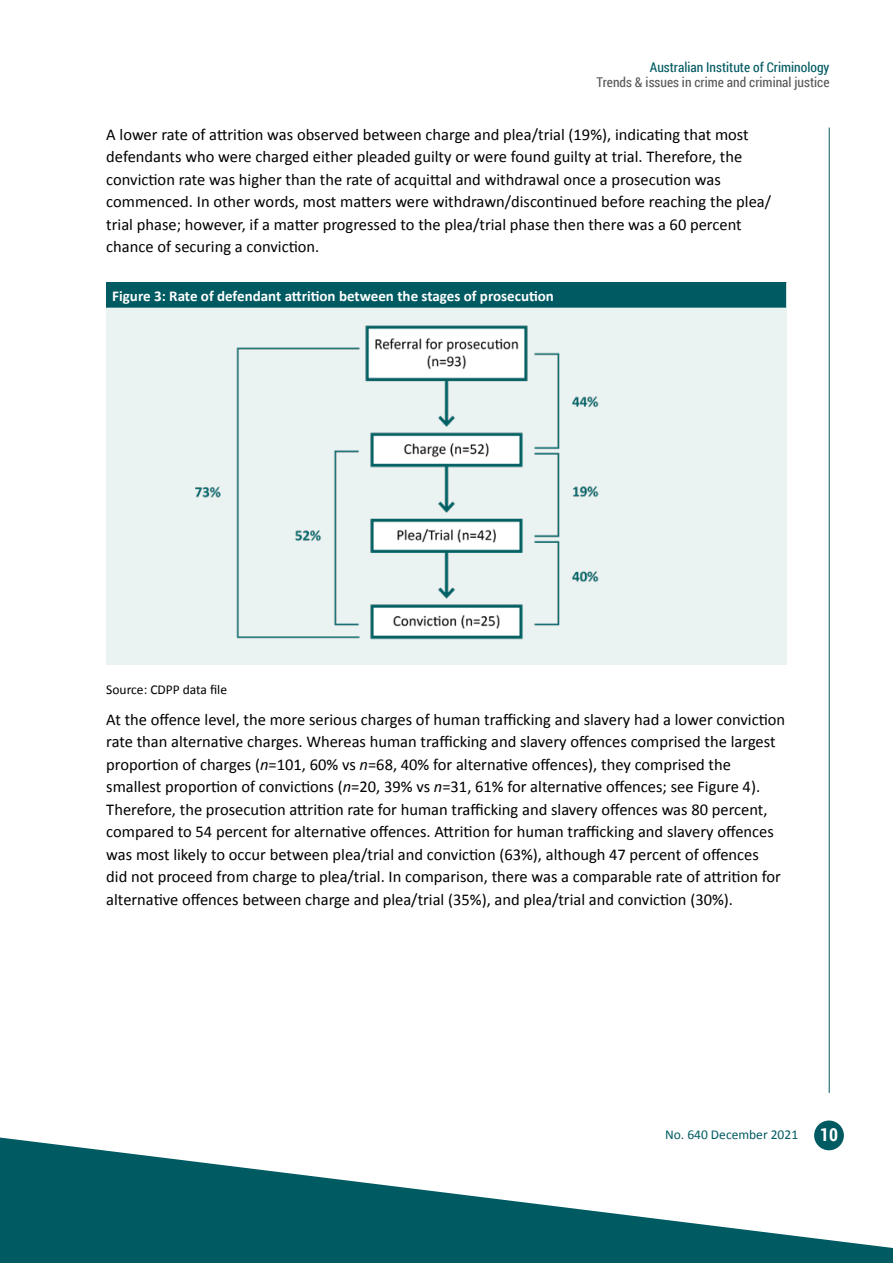
<style>
.page{position:relative;width:893px;height:1263px;background:#fff}
.page>*{position:absolute;margin:0;border:0;box-sizing:border-box;transform-origin:0 0}
.t1{font:16.5px/22.5px "Calibri";color:#000}
.Body_table_heading{font:700 15px "Calibri";color:#fff}
.t2{font:13.5px "Roboto Condensed";color:#58585a}
.t3{font:13.5px "Roboto Condensed";color:#005a61}
.t4{font:13.5px "Calibri";color:#005a61}
.Table_figure_notes{font:13.5px "Calibri";color:#000}
.s1{font-style:italic}
.s2{font-family:"Roboto Condensed";font-weight:700;font-size:18px;color:#fff}
</style>
<div class="page">
<hr style="left:829px;top:128px;width:1px;height:965px;background:#005a61">
<div style="left:814px;top:1120px;width:30px;height:30px;background:#005a61;border-radius:50%"></div>
<svg style="left:0;top:1137px;width:893px;height:126px;fill:#005a61"></svg>
<div style="left:106px;top:282px;width:681px;height:26px;background:#005a61"></div>
<svg style="left:786px;top:282px;width:1px;height:26px"></svg>
<img style="left:106px;top:309px;width:680px;height:355px">
<p class="t3" style="left:650px;top:58px;width:181px">Australian Institute of Criminology</p>
<p class="t2" style="left:597px;top:73px;width:234px">Trends &amp; issues in crime and criminal justice</p>
<p class="t1" style="left:106px;top:123px;width:666px">A lower rate of attrition was observed between charge and plea/trial (19%), indicating that most defendants who were charged either pleaded guilty or were found guilty at trial. Therefore, the conviction rate was higher than the rate of acquittal and withdrawal once a prosecution was commenced. In other words, most matters were withdrawn/discontinued before reaching the plea/ trial phase; however, if a matter progressed to the plea/trial phase then there was a 60 percent chance of securing a conviction.</p>
<p class="Body_table_heading" style="left:112px;top:286px;width:443px">Figure 3: Rate of defendant attrition between the stages of prosecution</p>
<p class="Table_figure_notes" style="left:106px;top:680px;width:122px">Source: CDPP data file</p>
<p class="t1" style="left:106px;top:708px;width:680px">At the offence level, the more serious charges of human trafficking and slavery had a lower conviction rate than alternative charges. Whereas human trafficking and slavery offences comprised the largest proportion of charges (<span class="s1">n</span>=101, 60% vs <span class="s1">n</span>=68, 40% for alternative offences), they comprised the smallest proportion of convictions (<span class="s1">n</span>=20, 39% vs <span class="s1">n</span>=31, 61% for alternative offences; see Figure 4).<br>Therefore, the prosecution attrition rate for human trafficking and slavery offences was 80 percent, compared to 54 percent for alternative offences. Attrition for human trafficking and slavery offences was most likely to occur between plea/trial and conviction (63%), although 47 percent of offences<br>did not proceed from charge to plea/trial. In comparison, there was a comparable rate of attrition for alternative offences between charge and plea/trial (35%), and plea/trial and conviction (30%).</p>
<p class="t4" style="left:665px;top:1126px;width:174px">No. 640 December 2021 <span class="s2">10</span></p>
</div>
